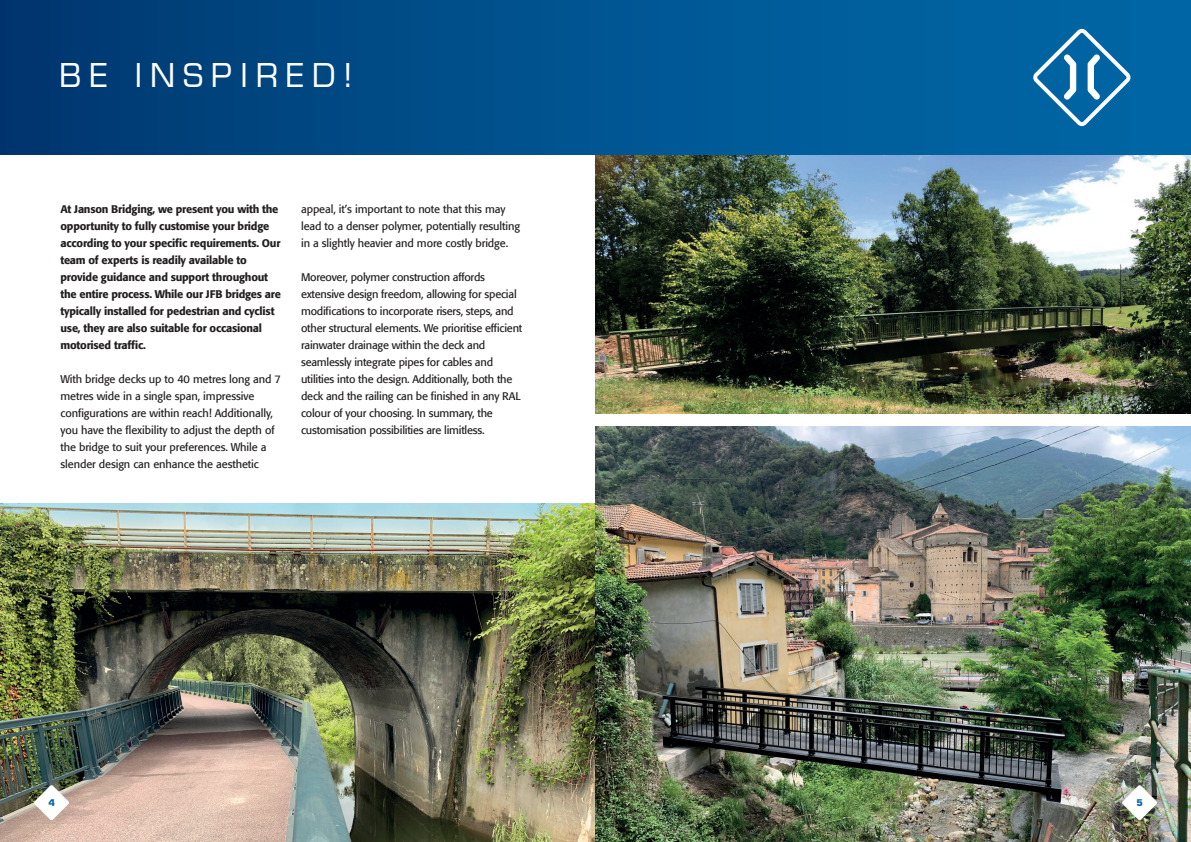
<style>
.page{position:relative;width:1191px;height:842px;background:#fff}
.page>*{position:absolute;margin:0;border:0;box-sizing:border-box;transform-origin:0 0}
.t1{font:32px "Eurostile";letter-spacing:.25em;color:#fff}
.t2{font:11px/17px "Formata";letter-spacing:-.02em;color:#231f20}
.t3{font:500 11px/17px "Formata";letter-spacing:-.02em;color:#231f20}
.t4{font:700 9px "Eurostile";color:#0065a4}
</style>
<div class="page">
<img style="left:0;top:503px;width:595px;height:339px">
<img style="left:595px;top:155px;width:596px;height:259px">
<div style="left:0;top:0;width:1191px;height:155px;background:linear-gradient(to right,#003972,#006bab)"></div>
<svg style="left:1033px;top:29px;width:97px;height:97px"></svg>
<svg style="left:34px;top:785px;width:35px;height:35px"></svg>
<img style="left:595px;top:427px;width:596px;height:415px">
<svg style="left:1122px;top:785px;width:35px;height:35px"></svg>
<h1 class="t1" style="left:60px;top:61px;width:294px">BE INSPIRED!</h1>
<p class="t3" style="left:61px;top:200px;width:222px">At Janson Bridging, we present you with the opportunity to fully customise your bridge according to your specific requirements. Our team of experts is readily available to provide guidance and support throughout the entire process. While our JFB bridges are typically installed for pedestrian and cyclist use, they are also suitable for occasional motorised traffic.</p>
<p class="t2" style="left:61px;top:370px;width:222px">With bridge decks up to 40 metres long and 7 metres wide in a single span, impressive configurations are within reach! Additionally, you have the flexibility to adjust the depth of the bridge to suit your preferences. While a slender design can enhance the aesthetic</p>
<p class="t2" style="left:301px;top:200px;width:221px">appeal, it’s important to note that this may lead to a denser polymer, potentially resulting in a slightly heavier and more costly bridge.</p>
<p class="t2" style="left:301px;top:268px;width:223px">Moreover, polymer construction affords extensive design freedom, allowing for special modifications to incorporate risers, steps, and other structural elements. We prioritise efficient rainwater drainage within the deck and seamlessly integrate pipes for cables and utilities into the design. Additionally, both the deck and the railing can be finished in any RAL colour of your choosing. In summary, the customisation possibilities are limitless.</p>
<p class="t4" style="left:48px;top:799px;width:8px">4</p>
<p class="t4" style="left:1136px;top:799px;width:8px">5</p>
</div>
